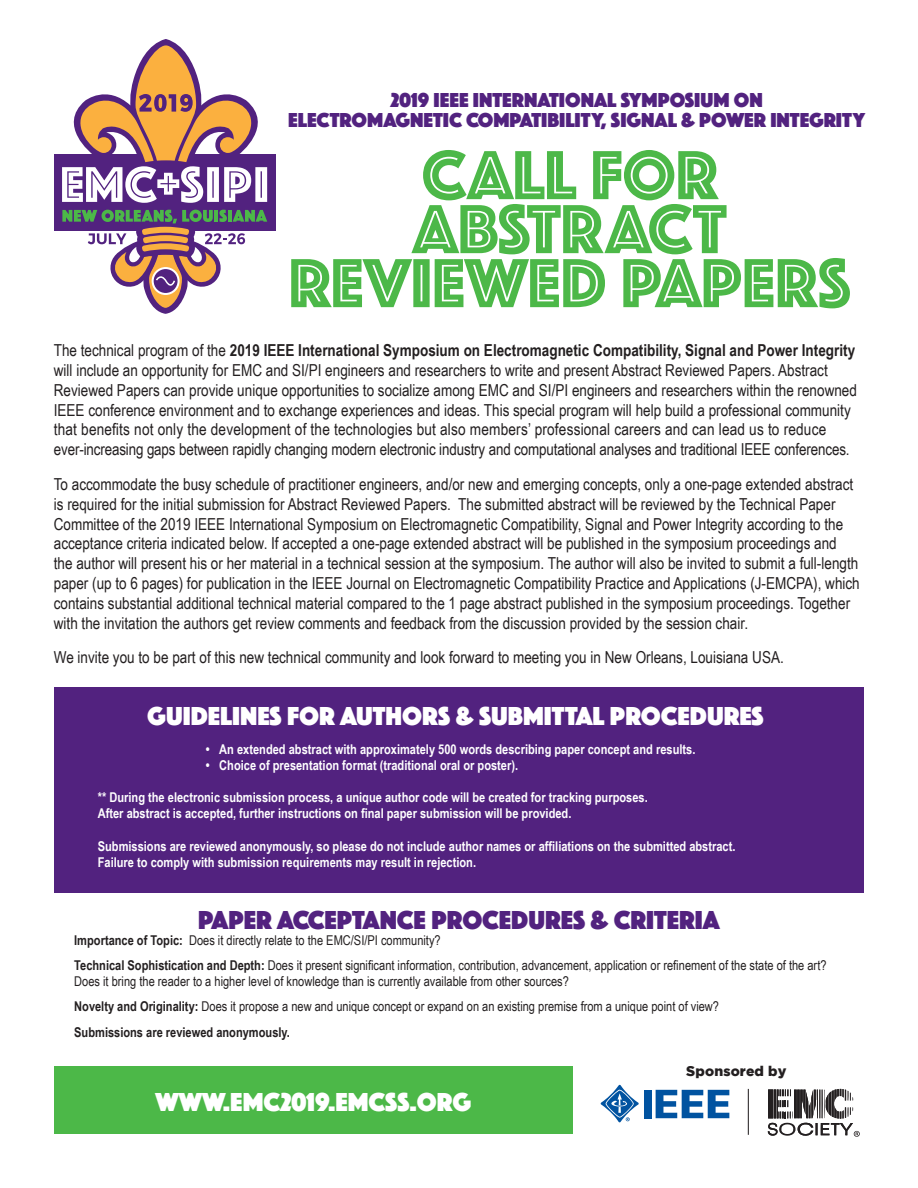
<style>
.page{position:relative;width:918px;height:1188px;background:#fff}
.page>*{position:absolute;margin:0;border:0;box-sizing:border-box;transform-origin:0 0}
.t1{font:72px "Phosphate Inline";color:#4cb848}
.t2{font:27px "Phosphate Solid";color:#fff}
.t3{font:27px "Phosphate Solid";color:#52227f}
.t4{font:21px "Phosphate Solid";color:#52227f}
.t5{font:16.5px/19.8px "Arial Narrow";color:#231f20}
.t6{font:900 13.95px "Gotham";letter-spacing:.01em;color:#231f20}
.t7{font:700 13.5px "Arial Narrow";color:#fff}
.t8{font:13.5px "Arial Narrow";color:#231f20}
.t9{font:700 13.5px "Arial Narrow";color:#231f20}
.s1{font-weight:700}
</style>
<div class="page">
<div style="left:54px;top:1066px;width:519px;height:68px;background:#4cb848"></div>
<svg style="left:767px;top:1089px;width:93px;height:48px"></svg>
<div style="left:644px;top:1090px;width:7px;height:28px;background:#0153a0"></div>
<svg style="left:656px;top:1090px;width:73px;height:28px"></svg>
<svg style="left:601px;top:1085px;width:38px;height:37px"></svg>
<hr style="left:748px;top:1089px;width:1px;height:46px;background:#231f20">
<div style="left:54px;top:154px;width:222px;height:77px;background:#52227f"></div>
<svg style="left:62px;top:39px;width:206px;height:164px"></svg>
<svg style="left:62px;top:210px;width:205px;height:104px"></svg>
<div style="left:54px;top:687px;width:810px;height:205px;background:#52227f"></div>
<p class="t4" style="left:391px;top:86px;width:374px">2019 IEEE INTERNATIONAL SYMPOSIUM ON</p>
<p class="t4" style="left:288px;top:105px;width:578px">ELECTROMAGNETIC COMPATIBILITY, SIGNAL &amp; POWER INTEGRITY</p>
<p class="t1" style="left:422px;top:124px;width:298px">CALL FOR</p>
<p class="t1" style="left:413px;top:178px;width:315px">ABSTRACT</p>
<p class="t1" style="left:289px;top:232px;width:563px">REVIEWED PAPERS</p>
<p class="t5" style="left:54px;top:340px;width:805px">The technical program of the <span class="s1">2019 IEEE International Symposium on Electromagnetic Compatibility, Signal and Power Integrity </span>will include an opportunity for EMC and SI/PI engineers and researchers to write and present Abstract Reviewed Papers. Abstract Reviewed Papers can provide unique opportunities to socialize among EMC and SI/PI engineers and researchers within the renowned IEEE conference environment and to exchange experiences and ideas. This special program will help build a professional community that benefits not only the development of the technologies but also members’ professional careers and can lead us to reduce</p>
<p class="t5" style="left:54px;top:439px;width:797px">ever-increasing gaps between rapidly changing modern electronic industry and computational analyses and traditional IEEE conferences.</p>
<p class="t5" style="left:54px;top:474px;width:808px">To accommodate the busy schedule of practitioner engineers, and/or new and emerging concepts, only a one-page extended abstract is required for the initial submission for Abstract Reviewed Papers. The submitted abstract will be reviewed by the Technical Paper Committee of the 2019 IEEE International Symposium on Electromagnetic Compatibility, Signal and Power Integrity according to the acceptance criteria indicated below. If accepted a one-page extended abstract will be published in the symposium proceedings and<br>the author will present his or her material in a technical session at the symposium. The author will also be invited to submit a full-length paper (up to 6 pages) for publication in the IEEE Journal on Electromagnetic Compatibility Practice and Applications (J-EMCPA), which contains substantial additional technical material compared to the 1 page abstract published in the symposium proceedings. Together with the invitation the authors get review comments and feedback from the discussion provided by the session chair.</p>
<p class="t5" style="left:54px;top:647px;width:732px">We invite you to be part of this new technical community and look forward to meeting you in New Orleans, Louisiana USA.</p>
<p class="t2" style="left:147px;top:697px;width:618px">GUIDELINES FOR AUTHORS &amp; SUBMITTAL PROCEDURES</p>
<p class="t7" style="left:206px;top:739px;width:491px">• An extended abstract with approximately 500 words describing paper concept and results.</p>
<p class="t7" style="left:206px;top:755px;width:314px">• Choice of presentation format (traditional oral or poster).</p>
<p class="t7" style="left:98px;top:787px;width:552px">** During the electronic submission process, a unique author code will be created for tracking purposes.</p>
<p class="t7" style="left:98px;top:803px;width:475px">After abstract is accepted, further instructions on final paper submission will be provided.</p>
<p class="t7" style="left:98px;top:836px;width:639px">Submissions are reviewed anonymously, so please do not include author names or affiliations on the submitted abstract.</p>
<p class="t7" style="left:98px;top:852px;width:380px">Failure to comply with submission requirements may result in rejection.</p>
<p class="t3" style="left:198px;top:900px;width:523px">PAPER ACCEPTANCE PROCEDURES &amp; CRITERIA</p>
<p class="t8" style="left:74px;top:930px;width:368px"><span class="s1">Importance of Topic:</span> Does it directly relate to the EMC/SI/PI community?</p>
<p class="t8" style="left:74px;top:955px;width:754px"><span class="s1">Technical Sophistication and Depth:</span> Does it present significant information, contribution, advancement, application or refinement of the state of the art?</p>
<p class="t8" style="left:74px;top:972px;width:496px">Does it bring the reader to a higher level of knowledge than is currently available from other sources?</p>
<p class="t8" style="left:74px;top:997px;width:646px"><span class="s1">Novelty and Originality:</span> Does it propose a new and unique concept or expand on an existing premise from a unique point of view?</p>
<p class="t9" style="left:74px;top:1022px;width:217px">Submissions are reviewed anonymously.</p>
<p class="t2" style="left:155px;top:1083px;width:318px">WWW.EMC2019.EMCSS.ORG</p>
<p class="t6" style="left:686px;top:1063px;width:102px">Sponsored by</p>
</div>
